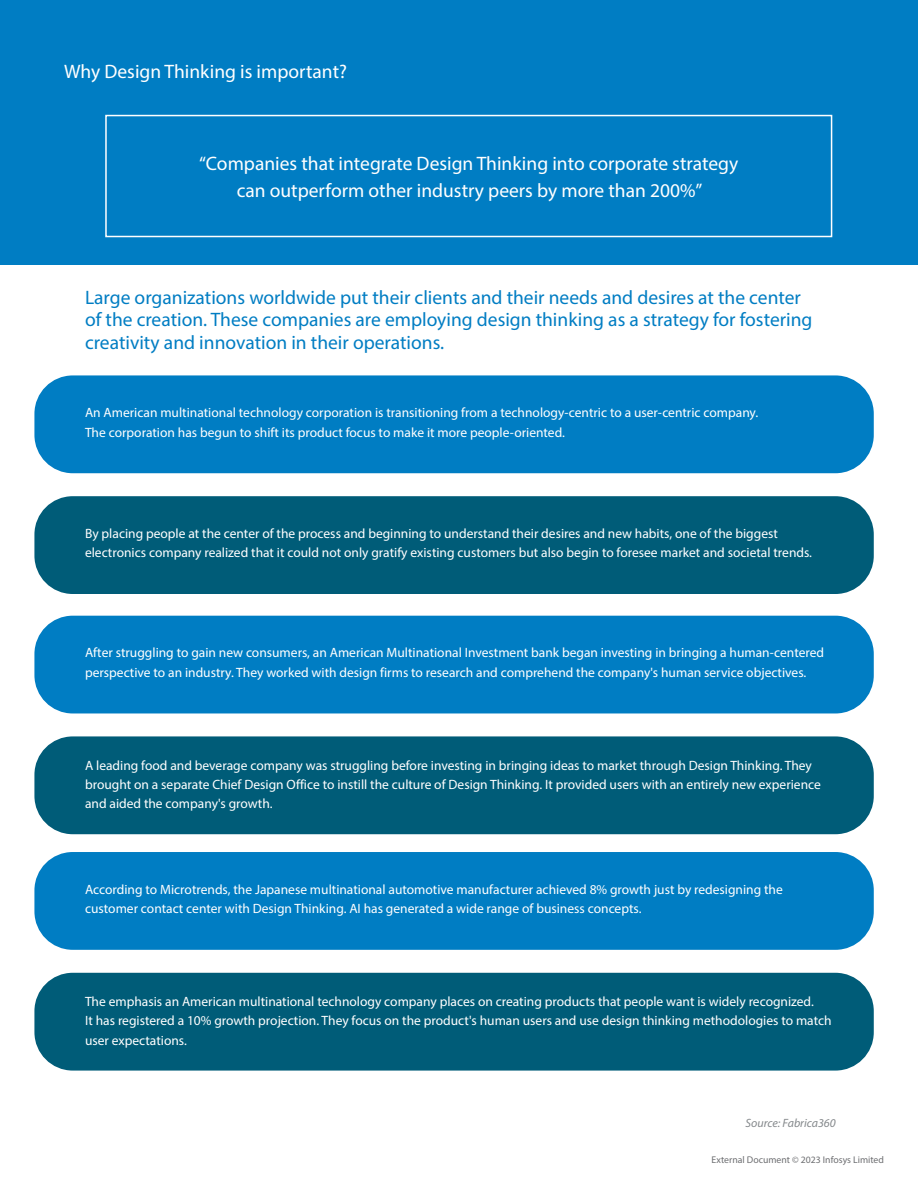
<style>
.page{position:relative;width:918px;height:1188px;background:#fff}
.page>*{position:absolute;margin:0;border:0;box-sizing:border-box;transform-origin:0 0}
.t1{font:19.5px/22.5px "Myriad Pro";color:#007dc3}
.t2{font:19.5px/27px "Myriad Pro";color:#fff;text-align:center}
.t3{font:13.5px/19.5px "Myriad Pro";color:#fff}
.t4{font:italic 12px "Myriad Pro";color:#85898c}
.t5{font:9.75px "Myriad Pro";color:#6d6e71}
</style>
<div class="page">
<div style="left:0;top:0;width:918px;height:264px;background:#007dc3"></div>
<div style="left:105px;top:115px;width:727px;height:122px;border:2px solid #fff"></div>
<div style="left:34px;top:375px;width:840px;height:98px;background:#007dc3;border-radius:38px"></div>
<div style="left:34px;top:616px;width:840px;height:97px;background:#007dc3;border-radius:38px"></div>
<div style="left:34px;top:852px;width:840px;height:98px;background:#007dc3;border-radius:38px"></div>
<div style="left:34px;top:496px;width:840px;height:98px;background:#005c78;border-radius:38px"></div>
<div style="left:34px;top:736px;width:840px;height:98px;background:#005c78;border-radius:38px"></div>
<div style="left:34px;top:973px;width:840px;height:98px;background:#005c78;border-radius:38px"></div>
<h1 class="t2" style="left:64px;top:58px;width:284px">Why Design Thinking is important?</h1>
<h1 class="t2" style="left:199px;top:150px;width:540px">“Companies that integrate Design Thinking into corporate strategy can outperform other industry peers by more than 200%”</h1>
<h1 class="t1" style="left:85px;top:286px;width:729px">Large organizations worldwide put their clients and their needs and desires at the center of the creation. These companies are employing design thinking as a strategy for fostering creativity and innovation in their operations.</h1>
<p class="t3" style="left:85px;top:403px;width:675px">An American multinational technology corporation is transitioning from a technology-centric to a user-centric company.<br>The corporation has begun to shift its product focus to make it more people-oriented.</p>
<p class="t3" style="left:85px;top:523px;width:729px">By placing people at the center of the process and beginning to understand their desires and new habits, one of the biggest electronics company realized that it could not only gratify existing customers but also begin to foresee market and societal trends.</p>
<p class="t3" style="left:85px;top:643px;width:741px">After struggling to gain new consumers, an American Multinational Investment bank began investing in bringing a human-centered perspective to an industry. They worked with design firms to research and comprehend the company's human service objectives.</p>
<p class="t3" style="left:85px;top:755px;width:737px">A leading food and beverage company was struggling before investing in bringing ideas to market through Design Thinking. They brought on a separate Chief Design Office to instill the culture of Design Thinking. It provided users with an entirely new experience and aided the company's growth.</p>
<p class="t3" style="left:85px;top:879px;width:699px">According to Microtrends, the Japanese multinational automotive manufacturer achieved 8% growth just by redesigning the customer contact center with Design Thinking. AI has generated a wide range of business concepts.</p>
<p class="t3" style="left:85px;top:991px;width:748px">The emphasis an American multinational technology company places on creating products that people want is widely recognized.<br>It has registered a 10% growth projection. They focus on the product's human users and use design thinking methodologies to match user expectations.</p>
<p class="t4" style="left:746px;top:1116px;width:92px">Source: Fabrica360</p>
<p class="t5" style="left:712px;top:1154px;width:174px">External Document © 2023 Infosys Limited</p>
</div>
